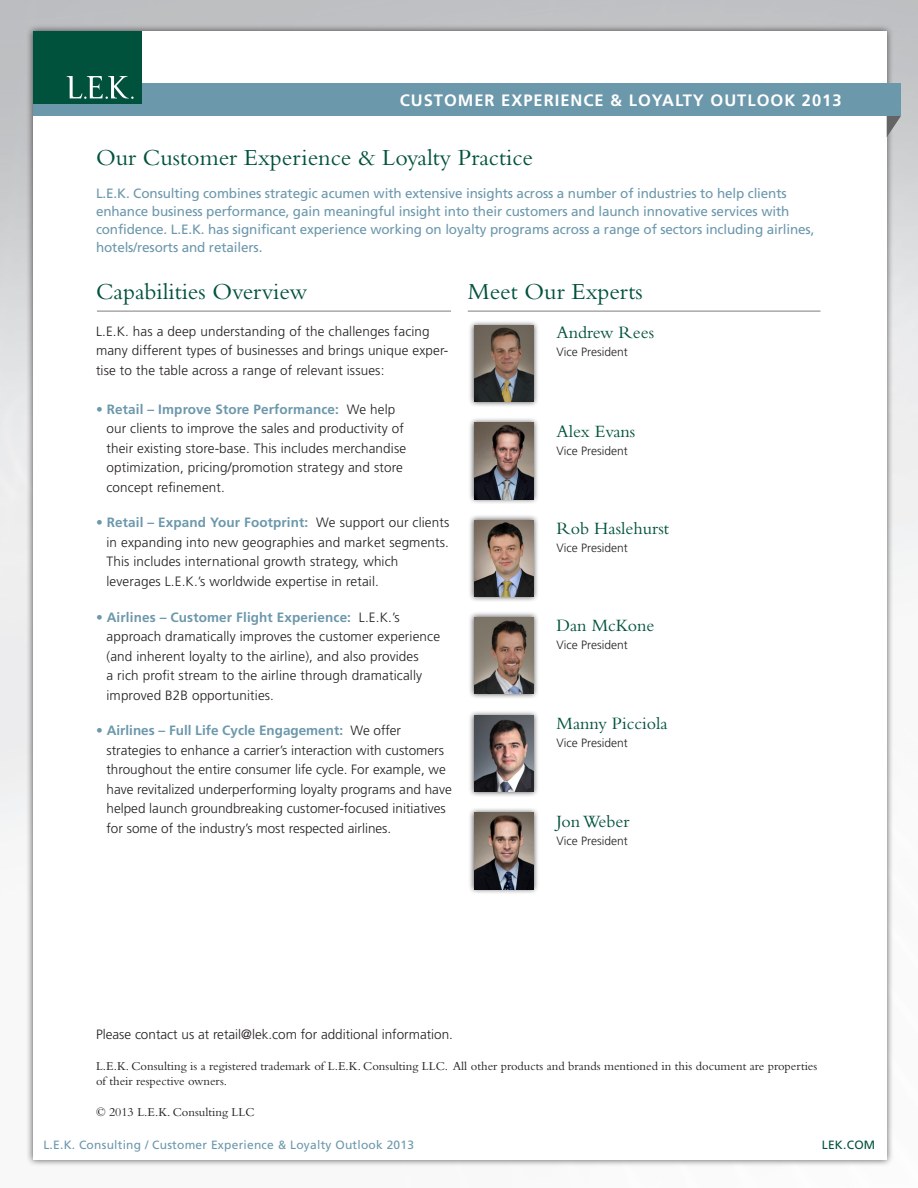
<style>
.page{position:relative;width:918px;height:1188px;background:#fff}
.page>*{position:absolute;margin:0;border:0;box-sizing:border-box;transform-origin:0 0}
.heading{font:24px "Bembo";color:#00523c}
.heading-2{font:18px "Bembo";color:#00523c}
.in_blue_band_top{font:700 16.5px "Frutiger";letter-spacing:.06em;color:#fff}
.bulleted_text{font:300 13.5px/19.5px "Frutiger";letter-spacing:.01em;color:#231f20}
.frutiger_text{font:13.5px/18px "Frutiger";letter-spacing:-.01em;color:#6c98ac}
.frutiger_text-2{font:12.6px/14.9px "Bembo";color:#231f20}
.heading-3{font:300 12px "Frutiger";color:#231f20}
.t1{font:12px "Frutiger";letter-spacing:.02em;color:#6c98ac}
.t2{font:12px "Frutiger";letter-spacing:.02em;color:#00523c}
.s1{font-weight:700;color:#6c98ac}
</style>
<div class="page">
<div style="left:26px;top:24px;width:868px;height:1143px;background:#231f20;opacity:.75"></div>
<div style="left:33px;top:31px;width:853px;height:1129px;background:#fff"></div>
<svg style="left:887px;top:116px;width:14px;height:21px"></svg>
<div style="left:33px;top:83px;width:868px;height:33px;background:#6c98ac"></div>
<div style="left:33px;top:31px;width:108px;height:73px;background:#00523c"></div>
<svg style="left:67px;top:76px;width:67px;height:23px"></svg>
<hr style="left:468px;top:310px;width:352px;height:2px;background:#a8a9ad">
<hr style="left:97px;top:310px;width:354px;height:2px;background:#a8a9ad">
<div style="left:468px;top:514px;width:72px;height:88px;background:#231f20;opacity:.75"></div>
<img style="left:474px;top:520px;width:60px;height:76px">
<div style="left:468px;top:710px;width:72px;height:87px;background:#231f20;opacity:.75"></div>
<img style="left:474px;top:716px;width:60px;height:76px">
<div style="left:468px;top:417px;width:72px;height:88px;background:#231f20;opacity:.75"></div>
<img style="left:474px;top:423px;width:60px;height:76px">
<div style="left:468px;top:612px;width:72px;height:87px;background:#231f20;opacity:.75"></div>
<img style="left:474px;top:617px;width:60px;height:77px">
<div style="left:468px;top:807px;width:72px;height:88px;background:#231f20;opacity:.75"></div>
<img style="left:474px;top:813px;width:60px;height:76px">
<div style="left:468px;top:320px;width:72px;height:87px;background:#231f20;opacity:.75"></div>
<img style="left:474px;top:326px;width:60px;height:76px">
<p class="in_blue_band_top" style="left:400px;top:91px;width:443px">CUSTOMER EXPERIENCE &amp; LOYALTY OUTLOOK 2013</p>
<p class="heading" style="left:96px;top:144px;width:439px">Our Customer Experience &amp; Loyalty Practice</p>
<p class="frutiger_text" style="left:96px;top:184px;width:720px">L.E.K. Consulting combines strategic acumen with extensive insights across a number of industries to help clients enhance business performance, gain meaningful insight into their customers and launch innovative services with confidence. L.E.K. has significant experience working on loyalty programs across a range of sectors including airlines, hotels/resorts and retailers.</p>
<p class="heading" style="left:96px;top:277px;width:213px">Capabilities Overview</p>
<p class="bulleted_text" style="left:96px;top:321px;width:354px">L.E.K. has a deep understanding of the challenges facing many different types of businesses and brings unique exper&shy;tise to the table across a range of relevant issues:</p>
<p class="bulleted_text" style="left:106px;top:399px;width:301px;text-indent:-10px"><span class="s1">• Retail – Improve Store Performance:</span> We help our clients to improve the sales and productivity of their existing store-base. This includes merchandise optimization, pricing/promotion strategy and store concept refinement.</p>
<p class="bulleted_text" style="left:106px;top:513px;width:344px;text-indent:-10px"><span class="s1">• Retail – Expand Your Footprint:</span> We support our clients in expanding into new geographies and market segments.<br>This includes international growth strategy, which leverages L.E.K.’s worldwide expertise in retail.</p>
<p class="bulleted_text" style="left:106px;top:607px;width:335px;text-indent:-10px"><span class="s1">• Airlines – Customer Flight Experience:</span> L.E.K.’s approach dramatically improves the customer experience (and inherent loyalty to the airline), and also provides<br>a rich profit stream to the airline through dramatically improved B2B opportunities.</p>
<p class="bulleted_text" style="left:106px;top:721px;width:347px;text-indent:-10px"><span class="s1">• Airlines – Full Life Cycle Engagement:</span> We offer strategies to enhance a carrier’s interaction with customers throughout the entire consumer life cycle. For example, we have revitalized underperforming loyalty programs and have helped launch groundbreaking customer-focused initiatives for some of the industry’s most respected airlines.</p>
<p class="heading" style="left:468px;top:277px;width:177px">Meet Our Experts</p>
<p class="heading-2" style="left:556px;top:322px;width:99px">Andrew Rees</p>
<p class="heading-3" style="left:556px;top:345px;width:73px">Vice President</p>
<p class="heading-2" style="left:556px;top:420px;width:80px">Alex Evans</p>
<p class="heading-3" style="left:556px;top:444px;width:73px">Vice President</p>
<p class="heading-2" style="left:556px;top:518px;width:114px">Rob Haslehurst</p>
<p class="heading-3" style="left:556px;top:541px;width:73px">Vice President</p>
<p class="heading-2" style="left:556px;top:615px;width:100px">Dan McKone</p>
<p class="heading-3" style="left:556px;top:638px;width:73px">Vice President</p>
<p class="heading-2" style="left:556px;top:713px;width:113px">Manny Picciola</p>
<p class="heading-3" style="left:556px;top:736px;width:73px">Vice President</p>
<p class="heading-2" style="left:556px;top:810px;width:74px">Jon Weber</p>
<p class="heading-3" style="left:556px;top:834px;width:73px">Vice President</p>
<p class="bulleted_text" style="left:96px;top:1025px;width:359px">Please contact us at retail@lek.com for additional information.</p>
<p class="frutiger_text-2" style="left:96px;top:1059px;width:723px">L.E.K. Consulting is a registered trademark of L.E.K. Consulting LLC. All other products and brands mentioned in this document are properties of their respective owners.</p>
<p class="frutiger_text-2" style="left:96px;top:1104px;width:160px">© 2013 L.E.K. Consulting LLC</p>
<p class="t1" style="left:43px;top:1138px;width:372px">L.E.K. Consulting / Customer Experience &amp; Loyalty Outlook 2013</p>
<p class="t2" style="left:822px;top:1138px;width:55px">LEK.COM</p>
</div>
